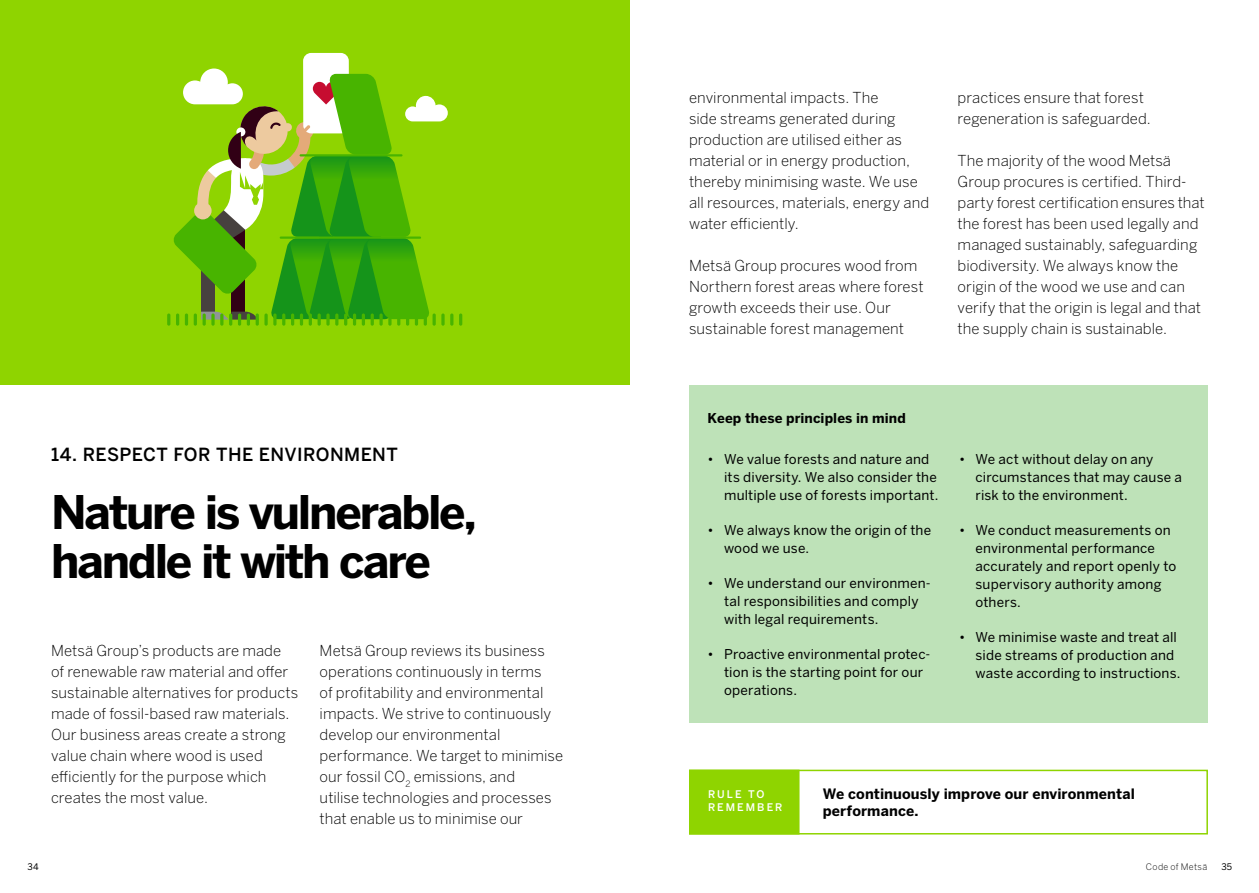
<style>
.page{position:relative;width:1259px;height:893px;background:#fff}
.page>*{position:absolute;margin:0;border:0;box-sizing:border-box;transform-origin:0 0}
.HL_illustration{font:700 45.9px/48.6px "Benton Sans";letter-spacing:-.05em;color:#000}
.Index_HL{font:500 18px "Benton Sans";letter-spacing:.02em;color:#000}
.Body_-_Illustration{font:300 15px/21px "Benton Sans";letter-spacing:.005em;color:#000}
.Rule_text{font:700 14.25px/17.1px "Benton Sans";letter-spacing:.01em;color:#000}
.t1{font:13.5px/18px "Benton Sans";letter-spacing:.015em;color:#000}
.Sub_HL_illustration{font:700 13.5px "Benton Sans";letter-spacing:.01em;color:#000}
.Intro_box{font:500 10.5px "Benton Sans";letter-spacing:.19em;color:#fff}
.t2{font:300 9px "Benton Sans";letter-spacing:.035em;color:#000}
.t3{font:9px "Benton Sans";color:#000}
</style>
<div class="page">
<div style="left:689px;top:385px;width:519px;height:337px;background:#bee2b8"></div>
<div style="left:0;top:0;width:629px;height:385px;background:#8fd400"></div>
<div style="left:303px;top:53px;width:46px;height:80px;background:#fff;border-radius:8px"></div>
<svg style="left:459px;top:313px;width:3px;height:13px"></svg>
<svg style="left:167px;top:69px;width:286px;height:257px"></svg>
<div style="left:689px;top:770px;width:519px;height:64px;background:#fff;border:2px solid #8fd400"></div>
<div style="left:689px;top:770px;width:110px;height:64px;background:#8fd400"></div>
<p class="Index_HL" style="left:51px;top:443px;width:348px">14. RESPECT FOR THE ENVIRONMENT</p>
<p class="HL_illustration" style="left:51px;top:488px;width:427px">Nature is vulnerable, handle it with care</p>
<p class="Body_-_Illustration" style="left:51px;top:640px;width:249px">Metsä Group’s products are made<br>of renewable raw material and offer sustainable alternatives for products made of fossil-based raw materials.<br>Our business areas create a strong value chain where wood is used efficiently for the purpose which creates the most value.</p>
<p class="Body_-_Illustration" style="left:320px;top:640px;width:245px">Metsä Group reviews its business operations continuously in terms<br>of profitability and environmental impacts. We strive to continuously develop our environmental performance. We target to minimise our fossil CO<sub>2</sub> emissions, and<br>utilise technologies and processes that enable us to minimise our</p>
<p class="Body_-_Illustration" style="left:689px;top:87px;width:242px">environmental impacts. The<br>side streams generated during production are utilised either as material or in energy production, thereby minimising waste. We use all resources, materials, energy and water efficiently.</p>
<p class="Body_-_Illustration" style="left:689px;top:255px;width:236px">Metsä Group procures wood from<br>Northern forest areas where forest growth exceeds their use. Our sustainable forest management</p>
<p class="Body_-_Illustration" style="left:957px;top:87px;width:195px">practices ensure that forest regeneration is safeguarded.</p>
<p class="Body_-_Illustration" style="left:957px;top:150px;width:248px">The majority of the wood Metsä Group procures is certified. Third&shy;party forest certification ensures that the forest has been used legally and managed sustainably, safeguarding biodiversity. We always know the origin of the wood we use and can verify that the origin is legal and that the supply chain is sustainable.</p>
<p class="Sub_HL_illustration" style="left:707px;top:410px;width:200px">Keep these principles in mind</p>
<p class="t1" style="left:724px;top:449px;width:216px;text-indent:-16px">• We value forests and nature and its diversity. We also consider the multiple use of forests important.</p>
<p class="t1" style="left:724px;top:520px;width:208px;text-indent:-16px">• We always know the origin of the wood we use.</p>
<p class="t1" style="left:724px;top:573px;width:208px;text-indent:-16px">• We understand our environmen&shy;tal responsibilities and comply with legal requirements.</p>
<p class="t1" style="left:724px;top:644px;width:208px;text-indent:-16px">• Proactive environmental protec&shy;tion is the starting point for our operations.</p>
<p class="t1" style="left:975px;top:449px;width:208px;text-indent:-16px">• We act without delay on any circumstances that may cause a risk to the environment.</p>
<p class="t1" style="left:975px;top:520px;width:202px;text-indent:-16px">• We conduct measurements on environmental performance accurately and report openly to supervisory authority among others.</p>
<p class="t1" style="left:975px;top:627px;width:206px;text-indent:-16px">• We minimise waste and treat all side streams of production and waste according to instructions.</p>
<p class="Intro_box" style="left:708px;top:788px;width:58px">RULE TO</p>
<p class="Intro_box" style="left:708px;top:801px;width:76px">REMEMBER</p>
<p class="Rule_text" style="left:823px;top:785px;width:313px">We continuously improve our environmental performance.</p>
<p class="t3" style="left:28px;top:861px;width:12px">34</p>
<p class="t2" style="left:1146px;top:861px;width:63px">Code of Metsä</p>
<p class="t3" style="left:1221px;top:861px;width:12px">35</p>
</div>
